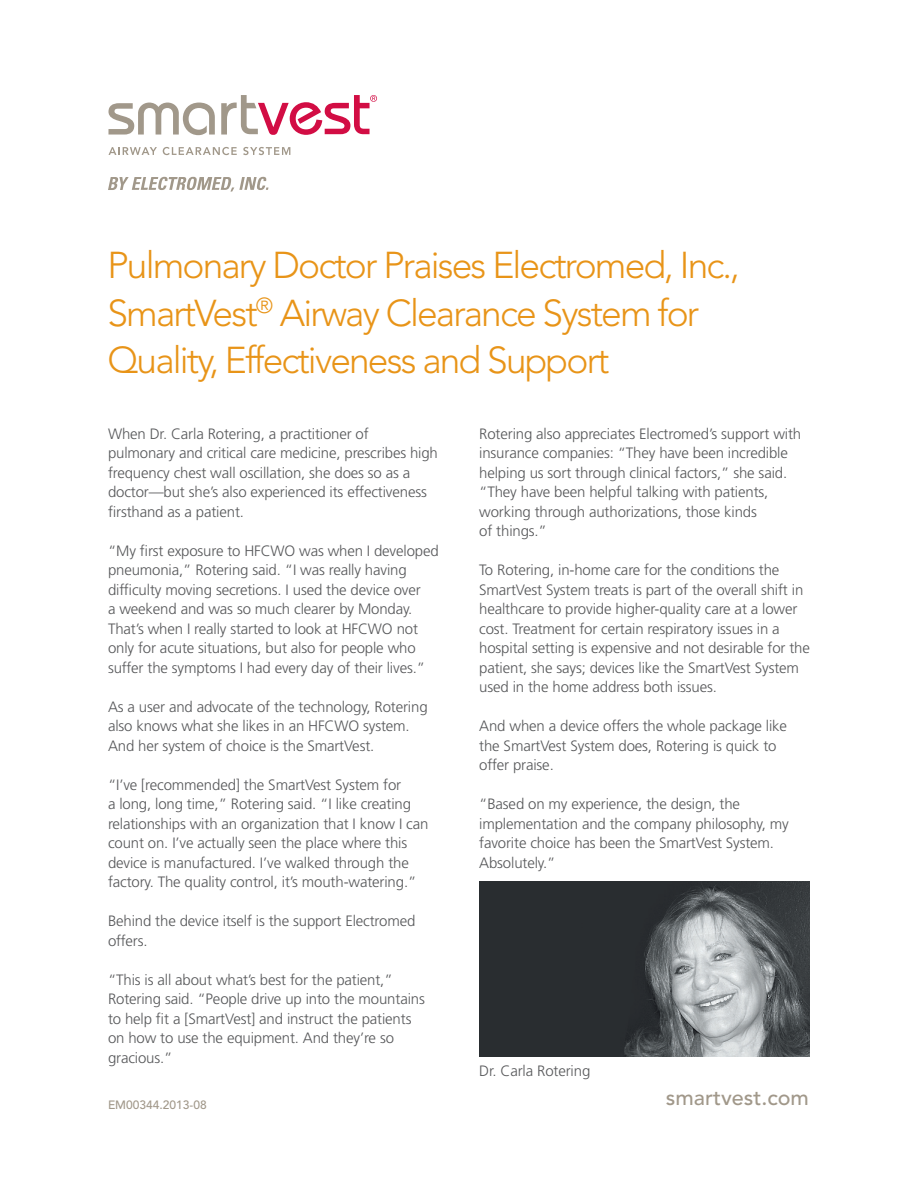
<style>
.page{position:relative;width:918px;height:1188px;background:#fff}
.page>*{position:absolute;margin:0;border:0;box-sizing:border-box;transform-origin:0 0}
.t1{font:300 37.2px/47.2px "Avenir LT Std";letter-spacing:-.05em;color:#e89418}
.t2{font:500 21.6px "Avenir LT Std";color:#a1988a}
.HWIM_Draft_Text{font:300 15px/19.5px "Frutiger LT Std";letter-spacing:-.01em;color:#57585a}
.t3{font:500 12px "Avenir LT Std";color:#a1988a}
</style>
<div class="page">
<svg style="left:108px;top:177px;width:160px;height:15px"></svg>
<svg style="left:108px;top:103px;width:107px;height:32px"></svg>
<svg style="left:108px;top:147px;width:49px;height:8px"></svg>
<svg style="left:163px;top:147px;width:74px;height:8px"></svg>
<svg style="left:243px;top:147px;width:47px;height:8px"></svg>
<svg style="left:221px;top:95px;width:156px;height:40px"></svg>
<img style="left:479px;top:882px;width:331px;height:175px">
<p class="t1" style="left:108px;top:242px;width:634px">Pulmonary Doctor Praises Electromed, Inc.,<br>SmartVest<sup>®</sup> Airway Clearance System for<br>Quality, Effectiveness and Support</p>
<p class="HWIM_Draft_Text" style="left:108px;top:424px;width:331px">When Dr. Carla Rotering, a practitioner of pulmonary and critical care medicine, prescribes high frequency chest wall oscillation, she does so as a doctor—but she’s also experienced its effectiveness firsthand as a patient.</p>
<p class="HWIM_Draft_Text" style="left:108px;top:541px;width:332px">“My first exposure to HFCWO was when I developed pneumonia,” Rotering said. “I was really having difficulty moving secretions. I used the device over<br>a weekend and was so much clearer by Monday.<br>That’s when I really started to look at HFCWO not only for acute situations, but also for people who suffer the symptoms I had every day of their lives.”</p>
<p class="HWIM_Draft_Text" style="left:108px;top:697px;width:321px">As a user and advocate of the technology, Rotering also knows what she likes in an HFCWO system.<br>And her system of choice is the SmartVest.</p>
<p class="HWIM_Draft_Text" style="left:108px;top:775px;width:322px">“I’ve [recommended] the SmartVest System for<br>a long, long time,” Rotering said. “I like creating relationships with an organization that I know I can count on. I’ve actually seen the place where this device is manufactured. I’ve walked through the factory. The quality control, it’s mouth-watering.”</p>
<p class="HWIM_Draft_Text" style="left:108px;top:912px;width:309px">Behind the device itself is the support Electromed offers.</p>
<p class="HWIM_Draft_Text" style="left:108px;top:970px;width:318px">“This is all about what’s best for the patient,” Rotering said. “People drive up into the mountains to help fit a [SmartVest] and instruct the patients on how to use the equipment. And they’re so gracious.”</p>
<p class="HWIM_Draft_Text" style="left:479px;top:424px;width:324px">Rotering also appreciates Electromed’s support with insurance companies: “They have been incredible helping us sort through clinical factors,” she said. “They have been helpful talking with patients, working through authorizations, those kinds<br>of things.”</p>
<p class="HWIM_Draft_Text" style="left:479px;top:561px;width:332px">To Rotering, in-home care for the conditions the SmartVest System treats is part of the overall shift in healthcare to provide higher-quality care at a lower cost. Treatment for certain respiratory issues in a hospital setting is expensive and not desirable for the patient, she says; devices like the SmartVest System used in the home address both issues.</p>
<p class="HWIM_Draft_Text" style="left:479px;top:717px;width:309px">And when a device offers the whole package like the SmartVest System does, Rotering is quick to offer praise.</p>
<p class="HWIM_Draft_Text" style="left:479px;top:795px;width:311px">“Based on my experience, the design, the implementation and the company philosophy, my favorite choice has been the SmartVest System.<br>Absolutely.”</p>
<p class="HWIM_Draft_Text" style="left:479px;top:1062px;width:113px">Dr. Carla Rotering</p>
<p class="t3" style="left:108px;top:1098px;width:100px">EM00344.2013-08</p>
<p class="t2" style="left:666px;top:1085px;width:145px">smartvest.com</p>
</div>
